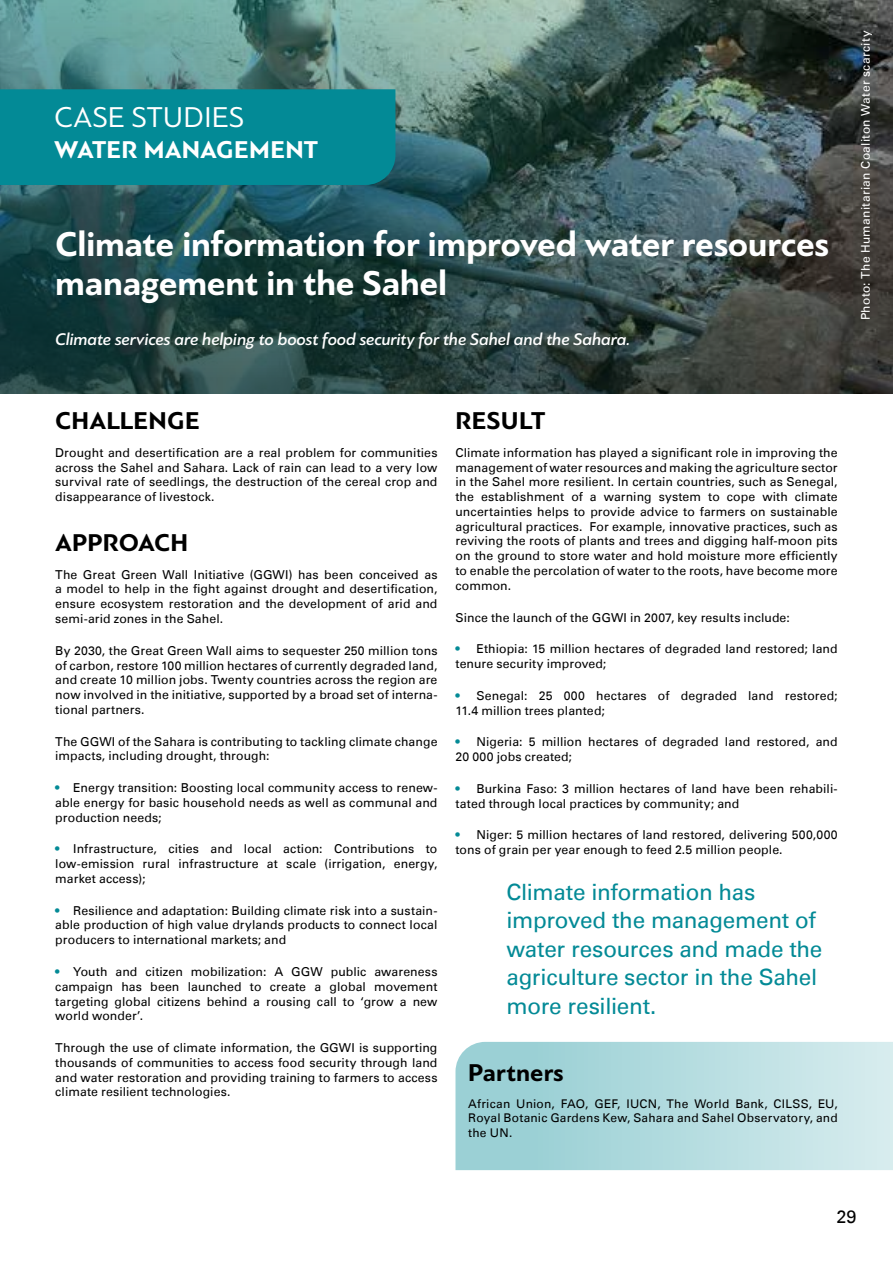
<style>
.page{position:relative;width:893px;height:1263px;background:#fff}
.page>*{position:absolute;margin:0;border:0;box-sizing:border-box;transform-origin:0 0}
.t1{font:700 36px/39px "PF Bague Sans Pro";letter-spacing:-.01em;color:#fff}
.t2{font:30px "PF Bague Sans Pro";letter-spacing:.005em;color:#fff}
.t3{font:700 25.5px "PF Bague Sans Pro";letter-spacing:.01em;color:#000}
.t4{font:700 25.5px "PF Bague Sans Pro";letter-spacing:.005em;color:#fff}
.t5{font:22.5px/28.5px "Univers LT";letter-spacing:-.015em;color:#038a96}
.t6{font:18px "Univers LT";color:#000}
.t7{font:italic 500 17.7px "PF Bague Sans Pro";letter-spacing:-.01em;color:#fff}
.t8{font:12.3px/14.7px "Univers LT";letter-spacing:.005em;color:#000;text-align:justify}
.t9{font:12px/14.4px "Univers LT";letter-spacing:.015em;color:#000;text-align:justify}
.t10{font:12px "Univers LT";letter-spacing:.025em;color:#fff}
.s1{color:#038a96}
</style>
<div class="page">
<svg style="left:455px;top:1042px;width:438px;height:128px;background:#b4dcdf"></svg>
<img style="left:0;top:0;width:893px;height:393px">
<div style="left:0;top:89px;width:395px;height:96px;background:#038a96"></div>
<h2 class="t2" style="left:54px;top:100px;width:191px">CASE STUDIES</h2>
<h3 class="t4" style="left:54px;top:134px;width:265px">WATER MANAGEMENT</h3>
<h1 class="t1" style="left:55px;top:225px;width:775px">Climate information for improved water resources management in the Sahel</h1>
<h3 class="t7" style="left:55px;top:329px;width:576px">Climate services are helping to boost food security for the Sahel and the Sahara.</h3>
<p class="t10" style="left:858px;top:320px;width:291px;rotate:-90deg">Photo: The Humanitarian Coaliton Water scarcity</p>
<h3 class="t3" style="left:55px;top:405px;width:146px">CHALLENGE</h3>
<p class="t8" style="left:55px;top:445px;width:384px">Drought and desertification are a real problem for communities across the Sahel and Sahara. Lack of rain can lead to a very low survival rate of seedlings, the destruction of the cereal crop and disappearance of livestock.</p>
<h3 class="t3" style="left:55px;top:527px;width:134px">APPROACH</h3>
<p class="t8" style="left:55px;top:567px;width:384px">The Great Green Wall Initiative (GGWI) has been conceived as a model to help in the fight against drought and desertification, ensure ecosystem restoration and the development of arid and semi-arid zones in the Sahel.</p>
<p class="t8" style="left:55px;top:643px;width:384px">By 2030, the Great Green Wall aims to sequester 250 million tons of carbon, restore 100 million hectares of currently degraded land, and create 10 million jobs. Twenty countries across the region are now involved in the initiative, supported by a broad set of interna&shy;tional partners.</p>
<p class="t8" style="left:55px;top:734px;width:384px">The GGWI of the Sahara is contributing to tackling climate change impacts, including drought, through:</p>
<p class="t8" style="left:55px;top:780px;width:384px"><span class="s1">•</span> Energy transition: Boosting local community access to renew&shy;able energy for basic household needs as well as communal and production needs;</p>
<p class="t8" style="left:55px;top:842px;width:384px"><span class="s1">•</span> Infrastructure, cities and local action: Contributions to low-emission rural infrastructure at scale (irrigation, energy, market access);</p>
<p class="t8" style="left:55px;top:903px;width:384px"><span class="s1">•</span> Resilience and adaptation: Building climate risk into a sustain&shy;able production of high value drylands products to connect local producers to international markets; and</p>
<p class="t8" style="left:55px;top:964px;width:384px"><span class="s1">•</span> Youth and citizen mobilization: A GGW public awareness campaign has been launched to create a global movement targeting global citizens behind a rousing call to ‘grow a new world wonder’.</p>
<p class="t8" style="left:55px;top:1040px;width:384px">Through the use of climate information, the GGWI is supporting thousands of communities to access food security through land and water restoration and providing training to farmers to access climate resilient technologies.</p>
<h3 class="t3" style="left:455px;top:405px;width:91px">RESULT</h3>
<p class="t8" style="left:455px;top:445px;width:384px">Climate information has played a significant role in improving the management of water resources and making the agriculture sector in the Sahel more resilient. In certain countries, such as Senegal, the establishment of a warning system to cope with climate uncertainties helps to provide advice to farmers on sustainable agricultural practices. For example, innovative practices, such as reviving the roots of plants and trees and digging half-moon pits on the ground to store water and hold moisture more efficiently to enable the percolation of water to the roots, have become more common.</p>
<p class="t8" style="left:455px;top:610px;width:336px">Since the launch of the GGWI in 2007, key results include:</p>
<p class="t8" style="left:455px;top:642px;width:384px"><span class="s1">•</span> Ethiopia: 15 million hectares of degraded land restored; land tenure security improved;</p>
<p class="t8" style="left:455px;top:688px;width:384px"><span class="s1">•</span> Senegal: 25 000 hectares of degraded land restored;<br>11.4 million trees planted;</p>
<p class="t8" style="left:455px;top:735px;width:384px"><span class="s1">•</span> Nigeria: 5 million hectares of degraded land restored, and<br>20 000 jobs created;</p>
<p class="t8" style="left:455px;top:781px;width:384px"><span class="s1">•</span> Burkina Faso: 3 million hectares of land have been rehabili&shy;tated through local practices by community; and</p>
<p class="t8" style="left:455px;top:828px;width:384px"><span class="s1">•</span> Niger: 5 million hectares of land restored, delivering 500,000 tons of grain per year enough to feed 2.5 million people.</p>
<h3 class="t5" style="left:506px;top:878px;width:317px">Climate information has improved the management of water resources and made the agriculture sector in the Sahel more resilient.</h3>
<h3 class="t3" style="left:468px;top:1057px;width:97px">Partners</h3>
<p class="t9" style="left:468px;top:1096px;width:371px">African Union, FAO, GEF, IUCN, The World Bank, CILSS, EU, Royal Botanic Gardens Kew, Sahara and Sahel Observatory, and the UN.</p>
<h3 class="t6" style="left:836px;top:1205px;width:22px">29</h3>
</div>
